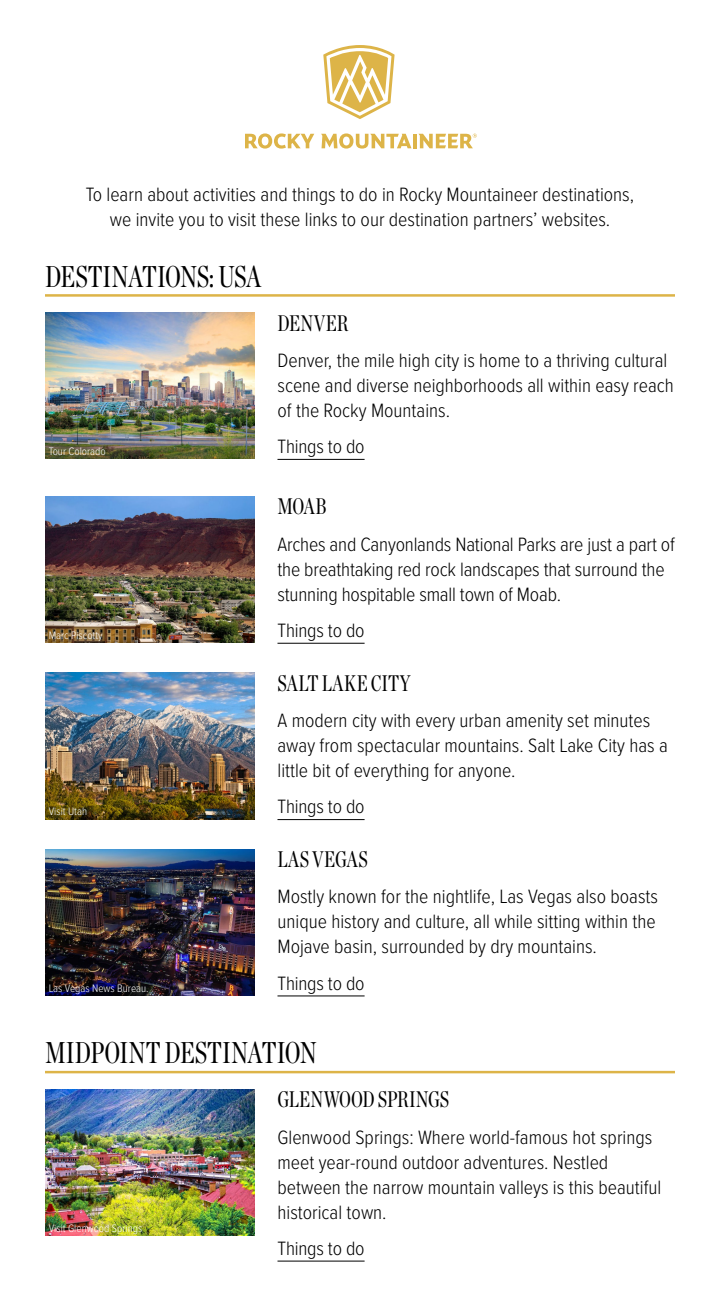
<style>
.page{position:relative;width:720px;height:1302px;background:#fff}
.page>*{position:absolute;margin:0;border:0;box-sizing:border-box;transform-origin:0 0}
.t1{font:30px "Chronicle Disp Comp";letter-spacing:-.005em;color:#000}
.t2{font:22.5px "Chronicle Disp Comp";color:#000}
.t3{font:22.5px "Chronicle Disp Comp";letter-spacing:.02em;color:#000}
.t4{font:22.5px "Chronicle Disp Comp";letter-spacing:.025em;color:#000}
.t5{font:300 20px/25px "Proxima Nova Cond";color:#000}
.t6{font:300 11.25px "Proxima Nova Cond";color:#fff}
</style>
<div class="page">
<svg style="left:323px;top:45px;width:72px;height:74px"></svg>
<svg style="left:245px;top:133px;width:69px;height:16px"></svg>
<svg style="left:321px;top:133px;width:90px;height:16px"></svg>
<hr style="left:413px;top:134px;width:4px;height:14px;background:#ddb448">
<svg style="left:419px;top:134px;width:58px;height:14px"></svg>
<hr style="left:45px;top:294px;width:630px;height:2px;background:#ddb448">
<hr style="left:45px;top:1070px;width:630px;height:3px;background:#ddb448">
<img style="left:45px;top:312px;width:210px;height:147px">
<img style="left:45px;top:1089px;width:210px;height:146px">
<img style="left:45px;top:496px;width:210px;height:146px">
<img style="left:45px;top:672px;width:210px;height:147px">
<img style="left:45px;top:849px;width:210px;height:146px">
<hr style="left:278px;top:459px;width:87px;height:1px;background:#000">
<hr style="left:278px;top:1260px;width:87px;height:1px;background:#000">
<hr style="left:278px;top:643px;width:87px;height:1px;background:#000">
<hr style="left:278px;top:819px;width:87px;height:1px;background:#000">
<hr style="left:278px;top:995px;width:87px;height:1px;background:#000">
<p class="t5" style="left:86px;top:181px;width:550px;text-align:center">To learn about activities and things to do in Rocky Mountaineer destinations, we invite you to visit these links to our destination partners’ websites.</p>
<h1 class="t1" style="left:45px;top:253px;width:218px">DESTINATIONS: USA</h1>
<p class="t6" style="left:49px;top:443px;width:59px">Tour Colorado</p>
<p class="t6" style="left:49px;top:627px;width:55px">Marc Piscotty</p>
<p class="t6" style="left:49px;top:803px;width:40px">Visit Utah</p>
<p class="t6" style="left:49px;top:979px;width:101px">Las Vegas News Bureau.</p>
<p class="t2" style="left:278px;top:305px;width:72px">DENVER</p>
<p class="t5" style="left:278px;top:346px;width:398px">Denver, the mile high city is home to a thriving cultural scene and diverse neighborhoods all within easy reach of the Rocky Mountains.</p>
<p class="t5" style="left:278px;top:433px;width:89px">Things to do</p>
<p class="t2" style="left:278px;top:489px;width:50px">MOAB</p>
<p class="t5" style="left:278px;top:530px;width:399px">Arches and Canyonlands National Parks are just a part of the breathtaking red rock landscapes that surround the stunning hospitable small town of Moab.</p>
<p class="t5" style="left:278px;top:616px;width:89px">Things to do</p>
<p class="t3" style="left:278px;top:665px;width:135px">SALT LAKE CITY</p>
<p class="t5" style="left:278px;top:706px;width:392px">A modern city with every urban amenity set minutes away from spectacular mountains. Salt Lake City has a little bit of everything for anyone.</p>
<p class="t5" style="left:278px;top:793px;width:89px">Things to do</p>
<p class="t4" style="left:278px;top:842px;width:92px">LAS VEGAS</p>
<p class="t5" style="left:278px;top:883px;width:382px">Mostly known for the nightlife, Las Vegas also boasts unique history and culture, all while sitting within the<br>Mojave basin, surrounded by dry mountains.</p>
<p class="t5" style="left:278px;top:969px;width:89px">Things to do</p>
<h1 class="t1" style="left:45px;top:1029px;width:273px">MIDPOINT DESTINATION</h1>
<p class="t6" style="left:49px;top:1219px;width:95px">Visit Glenwood Springs</p>
<p class="t2" style="left:278px;top:1082px;width:173px">GLENWOOD SPRINGS</p>
<p class="t5" style="left:278px;top:1123px;width:385px">Glenwood Springs: Where world-famous hot springs meet year-round outdoor adventures. Nestled between the narrow mountain valleys is this beautiful historical town.</p>
<p class="t5" style="left:278px;top:1234px;width:89px">Things to do</p>
</div>
